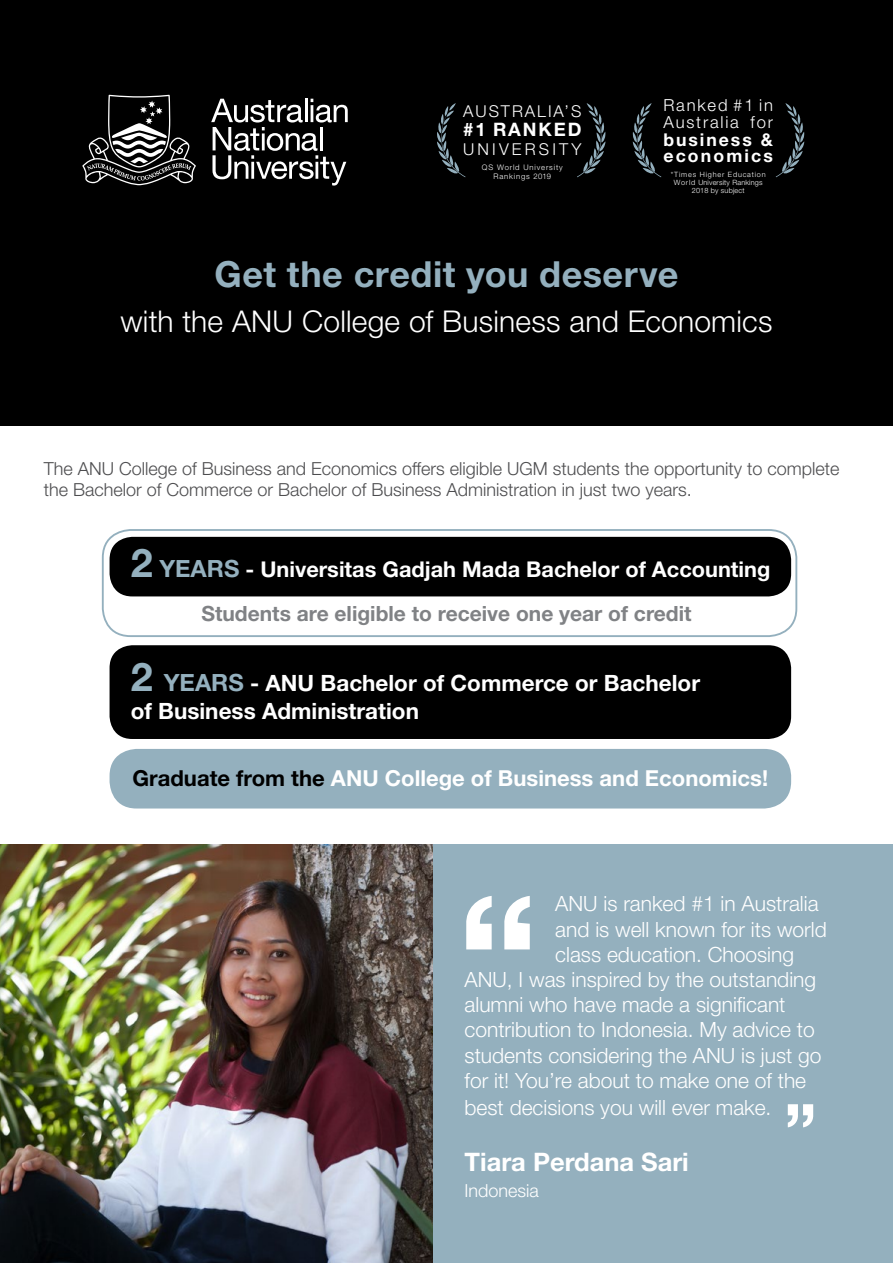
<style>
.page{position:relative;width:893px;height:1263px;background:#fff}
.page>*{position:absolute;margin:0;border:0;box-sizing:border-box;transform-origin:0 0}
.t1{font:700 36px "Helvetica Neue LT Std";letter-spacing:.015em;color:#94b0be}
.t2{font:300 30px "Helvetica Neue LT Std";letter-spacing:.005em;color:#fff}
.t3{font:700 25.5px "Helvetica Neue LT Std";color:#fff}
.t4{font:700 22.5px/28.5px "Helvetica Neue LT Std";color:#fff}
.t5{font:700 22.05px "Helvetica Neue LT Std";color:#fff}
.t6{font:700 21.75px "Helvetica Neue LT Std";color:#fff}
.t7{font:300 21px "Helvetica Neue LT Std";color:#fff}
.t8{font:700 21px "Helvetica Neue LT Std";color:#808285}
.t9{font:700 18.6px "Helvetica Neue LT Std";letter-spacing:.1em;color:#fff}
.t10{font:300 18px/21.6px "Helvetica Neue LT Std";color:#4d4d4f}
.t11{font:300 18px "Helvetica Neue LT Std";color:#fff}
.t12{font:700 17.7px/16.6px "Helvetica Neue LT Std";letter-spacing:.12em;color:#fff}
.t13{font:300 16.65px/16.6px "Helvetica Neue LT Std";letter-spacing:.11em;color:#fff}
.t14{font:300 16.35px "Helvetica Neue LT Std";letter-spacing:.12em;color:#fff}
.t15{font:300 16.35px "Helvetica Neue LT Std";letter-spacing:.19em;color:#fff}
.t16{font:300 7.65px/8.7px "Helvetica Neue LT Std";letter-spacing:.11em;color:#fff;text-align:center}
.t17{font:300 7.2px/8.2px "Helvetica Neue LT Std";letter-spacing:.025em;color:#fff;text-align:center}
.s1{font-size:39.6px;color:#94b0be}
.s2{font-size:23.7px;color:#94b0be}
.s3{color:#000}
</style>
<div class="page">
<div style="left:0;top:0;width:893px;height:425px;background:#000"></div>
<div style="left:102px;top:529px;width:695px;height:108px;border:2px solid #94b0be;border-radius:28px"></div>
<div style="left:110px;top:749px;width:681px;height:59px;background:#94b0be;border-radius:27px"></div>
<div style="left:110px;top:645px;width:681px;height:94px;background:#000;border-radius:23px"></div>
<div style="left:110px;top:537px;width:681px;height:59px;background:#000;border-radius:23px"></div>
<svg style="left:211px;top:99px;width:137px;height:87px"></svg>
<svg style="left:82px;top:95px;width:114px;height:90px"></svg>
<svg style="left:776px;top:103px;width:28px;height:74px"></svg>
<svg style="left:633px;top:103px;width:28px;height:74px"></svg>
<svg style="left:577px;top:103px;width:28px;height:74px"></svg>
<svg style="left:437px;top:103px;width:28px;height:74px"></svg>
<img style="left:0;top:845px;width:434px;height:418px">
<div style="left:434px;top:845px;width:459px;height:418px;background:#94b0be"></div>
<svg style="left:466px;top:896px;width:64px;height:53px"></svg>
<svg style="left:788px;top:1104px;width:25px;height:23px"></svg>
<p class="t14" style="left:463px;top:101px;width:120px">AUSTRALIA’S</p>
<p class="t9" style="left:463px;top:118px;width:120px">#1 RANKED</p>
<p class="t15" style="left:463px;top:139px;width:120px">UNIVERSITY</p>
<p class="t16" style="left:482px;top:163px;width:82px">QS World University<br>Rankings 2019</p>
<p class="t13" style="left:663px;top:97px;width:111px">Ranked #1 in<br>Australia for</p>
<p class="t12" style="left:663px;top:131px;width:111px">business &amp; economics</p>
<p class="t17" style="left:671px;top:170px;width:96px">*Times Higher Education<br>World University Rankings<br>2018 by subject</p>
<h1 class="t1" style="left:215px;top:252px;width:465px">Get the credit you deserve</h1>
<h2 class="t2" style="left:121px;top:303px;width:653px">with the ANU College of Business and Economics</h2>
<p class="t10" style="left:44px;top:457px;width:797px">The ANU College of Business and Economics offers eligible UGM students the opportunity to complete the Bachelor of Commerce or Bachelor of Business Administration in just two years.</p>
<p class="t6" style="left:131px;top:556px;width:641px"><span class="s1">2</span> <span class="s2">YEARS</span> - Universitas Gadjah Mada Bachelor of Accounting</p>
<p class="t8" style="left:201px;top:601px;width:491px">Students are eligible to receive one year of credit</p>
<p class="t4" style="left:131px;top:668px;width:571px"><span class="s1">2</span> <span class="s2">YEARS</span> - ANU Bachelor of Commerce or Bachelor of Business Administration</p>
<p class="t5" style="left:132px;top:765px;width:637px"><span class="s3">Graduate from the</span> ANU College of Business and Economics!</p>
<p class="t7" style="left:555px;top:891px;width:265px">ANU is ranked #1 in Australia</p>
<p class="t7" style="left:555px;top:916px;width:273px">and is well known for its world</p>
<p class="t7" style="left:555px;top:941px;width:240px">class education. Choosing</p>
<p class="t7" style="left:465px;top:966px;width:353px">ANU, I was inspired by the outstanding</p>
<p class="t7" style="left:465px;top:992px;width:322px">alumni who have made a significant</p>
<p class="t7" style="left:465px;top:1017px;width:352px">contribution to Indonesia. My advice to</p>
<p class="t7" style="left:465px;top:1042px;width:359px">students considering the ANU is just go</p>
<p class="t7" style="left:465px;top:1067px;width:343px">for it! You’re about to make one of the</p>
<p class="t7" style="left:465px;top:1094px;width:308px">best decisions you will ever make.</p>
<p class="t3" style="left:465px;top:1146px;width:226px">Tiara Perdana Sari</p>
<p class="t11" style="left:465px;top:1179px;width:76px">Indonesia</p>
</div>
